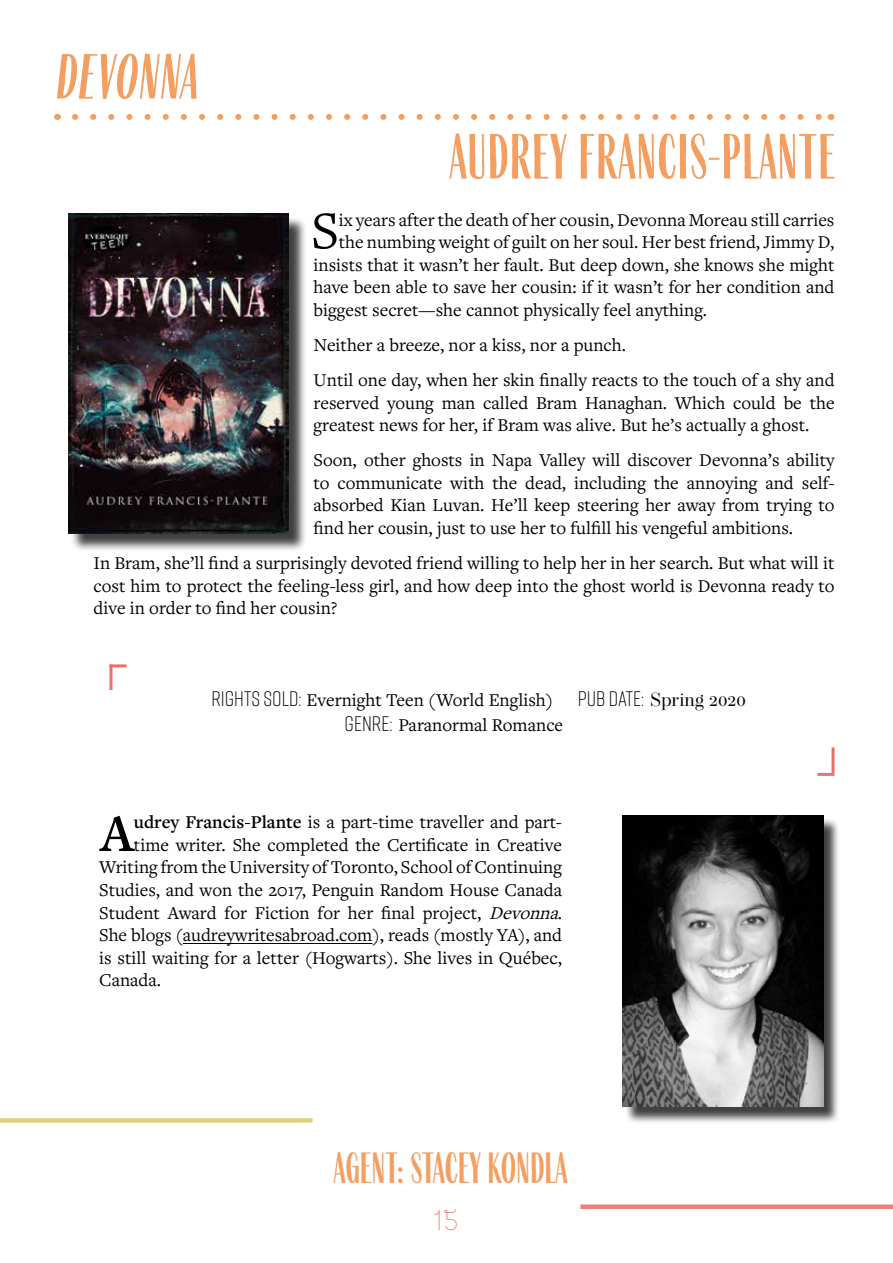
<style>
.page{position:relative;width:893px;height:1263px;background:#fff}
.page>*{position:absolute;margin:0;border:0;box-sizing:border-box;transform-origin:0 0}
.t1{font:54.75px "Freight Text Pro";color:#000}
.t2{font:600 54.75px "Freight Text Pro";color:#000}
.t3{font:52.5px "Farmhand Sans";letter-spacing:.02em;color:#f49f62}
.t4{font:36px "Farmhand Sans";letter-spacing:-.005em;color:#f49f62}
.t5{font:30px "Guapa";color:#ed6d69}
.t6{font:18.75px/22.5px "Freight Text Pro";color:#000}
.s1{font-family:"Rift";font-weight:300;font-size:21px}
.s2{font-family:"Operetta 12"}
.s3{color:#fff}
.s4{font-family:"Operetta 12";font-size:18px;color:#fff}
.s5{font-weight:600}
.s6{font-style:italic}
</style>
<div class="page">
<div style="left:580px;top:1204px;width:313px;height:5px;background:#ef7e76"></div>
<div style="left:0;top:1118px;width:313px;height:5px;background:#ddcf7b"></div>
<svg style="left:75px;top:114px;width:746px;height:6px"></svg>
<div style="left:70px;top:216px;width:237px;height:336px;background:#000;opacity:.75"></div>
<img style="left:68px;top:214px;width:220px;height:320px">
<hr style="left:109px;top:664px;width:3px;height:26px;background:#ee706e">
<hr style="left:109px;top:664px;width:17px;height:3px;background:#ed6d69">
<hr style="left:817px;top:773px;width:17px;height:3px;background:#ee706e">
<hr style="left:831px;top:747px;width:3px;height:26px;background:#ed6d69">
<div style="left:624px;top:817px;width:216px;height:307px;background:#000;opacity:.75"></div>
<img style="left:623px;top:815px;width:200px;height:291px">
<hr style="left:183px;top:943px;width:189px;height:1px;background:#000">
<h2 class="t3" style="left:54px;top:45px;width:143px">DEVONNA</h2>
<h2 class="t3" style="left:450px;top:125px;width:387px">AUDREY FRANCIS-PLANTE</h2>
<h1 class="t1" style="left:311px;top:195px;width:29px">S</h1>
<p class="t6" style="left:339px;top:208px;width:497px">ix years after the death of her cousin, Devonna Moreau still carries</p>
<p class="t6" style="left:339px;top:230px;width:497px">the numbing weight of guilt on her soul. Her best friend, Jimmy D,</p>
<p class="t6" style="left:314px;top:253px;width:522px">insists that it wasn’t her fault. But deep down, she knows she might</p>
<p class="t6" style="left:314px;top:275px;width:522px">have been able to save her cousin: if it wasn’t for her condition and</p>
<p class="t6" style="left:314px;top:298px;width:395px">biggest secret—she cannot physically feel anything.</p>
<p class="t6" style="left:314px;top:327px;width:522px;line-height:35.2px">Neither a breeze, nor a kiss, nor a punch.<br>Until one day, when her skin finally reacts to the touch of a shy and</p>
<p class="t6" style="left:314px;top:391px;width:522px">reserved young man called Bram Hanaghan. Which could be the greatest news for her, if Bram was alive. But he’s actually a ghost.</p>
<p class="t6" style="left:314px;top:448px;width:522px;text-align:justify">Soon, other ghosts in Napa Valley will discover Devonna’s ability to communicate with the dead, including the annoying and self&shy;absorbed Kian Luvan. He’ll keep steering her away from trying to find her cousin, just to use her to fulfill his vengeful ambitions.</p>
<p class="t6" style="left:94px;top:551px;width:742px;text-align:justify">In Bram, she’ll find a surprisingly devoted friend willing to help her in her search. But what will it cost him to protect the feeling-less girl, and how deep into the ghost world is Devonna ready to dive in order to find her cousin?</p>
<p class="t6" style="left:345px;top:687px;width:403px;line-height:25.2px;text-indent:-133px"><span class="s1">RIGHTS SOLD:</span> Evernight Teen (World English) <span class="s1">PUB DATE:</span> <span class="s2">Spring 2020<br></span><span class="s1">GENRE:</span> Paranormal Romance <span class="s3">k</span><span class="s4">kk</span></p>
<h1 class="t2" style="left:100px;top:797px;width:35px">A</h1>
<p class="t6" style="left:134px;top:810px;width:430px"><span class="s5">udrey Francis-Plante</span> is a part-time traveller and part-</p>
<p class="t6" style="left:134px;top:833px;width:430px">time writer. She completed the Certificate in Creative</p>
<p class="t6" style="left:99px;top:855px;width:464px">Writing from the University of Toronto, School of Continuing</p>
<p class="t6" style="left:99px;top:878px;width:464px">Studies, and won the 2017, Penguin Random House Canada</p>
<p class="t6" style="left:99px;top:900px;width:466px">Student Award for Fiction for her final project, <span class="s6">Devonna</span>.</p>
<p class="t6" style="left:99px;top:923px;width:464px">She blogs (audreywritesabroad.com), reads (mostly YA), and</p>
<p class="t6" style="left:99px;top:945px;width:464px">is still waiting for a letter (Hogwarts). She lives in Québec,</p>
<p class="t6" style="left:99px;top:968px;width:63px">Canada.</p>
<h3 class="t4" style="left:334px;top:1146px;width:235px">AGENT: STACEY KONDLA</h3>
<h3 class="t5" style="left:434px;top:1202px;width:27px">15</h3>
</div>
